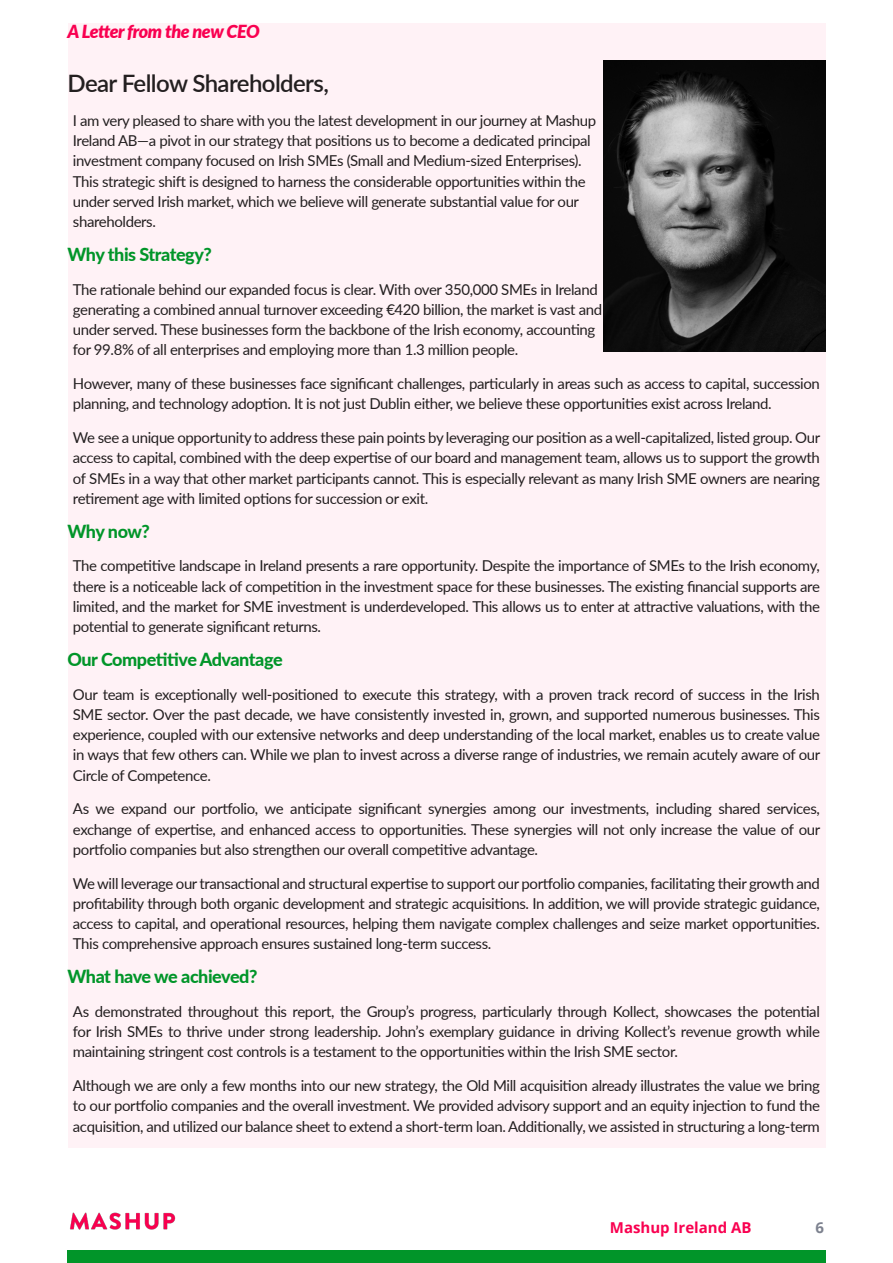
<style>
.page{position:relative;width:893px;height:1263px;background:#fff}
.page>*{position:absolute;margin:0;border:0;box-sizing:border-box;transform-origin:0 0}
.t1{font:600 24px "Lato";letter-spacing:-.025em;color:#231f20}
.t2{font:800 18px "Lato";letter-spacing:-.03em;color:#019529}
.Title_2{font:italic 900 18px "Lato";letter-spacing:-.025em;color:#f90050}
.t3{font:15px/20.2px "Lato";letter-spacing:-.025em;color:#231f20;text-align:justify}
.t4{font:700 15px "Open Sans";color:#f90050}
.t5{font:700 15px "Open Sans";color:#7d828f}
</style>
<div class="page">
<img style="left:70px;top:1212px;width:106px;height:18px">
<div style="left:67px;top:1249px;width:759px;height:14px;background:#019529"></div>
<div style="left:68px;top:24px;width:757px;height:1124px;background:#fff2f6"></div>
<img style="left:603px;top:61px;width:222px;height:291px">
<p class="Title_2" style="left:68px;top:18px;width:194px">A Letter from the new CEO</p>
<p class="t1" style="left:68px;top:66px;width:263px">Dear Fellow Shareholders,</p>
<p class="t3" style="left:73px;top:110px;width:525px;text-align:left">I am very pleased to share with you the latest development in our journey at Mashup Ireland AB—a pivot in our strategy that positions us to become a dedicated principal investment company focused on Irish SMEs (Small and Medium-sized Enterprises).<br>This strategic shift is designed to harness the considerable opportunities within the under served Irish market, which we believe will generate substantial value for our shareholders.</p>
<p class="t2" style="left:68px;top:241px;width:146px">Why this Strategy?</p>
<p class="t3" style="left:73px;top:278px;width:531px;text-align:left">The rationale behind our expanded focus is clear. With over 350,000 SMEs in Ireland generating a combined annual turnover exceeding €420 billion, the market is vast and under served. These businesses form the backbone of the Irish economy, accounting for 99.8% of all enterprises and employing more than 1.3 million people.</p>
<p class="t3" style="left:73px;top:373px;width:748px">However, many of these businesses face significant challenges, particularly in areas such as access to capital, succession planning, and technology adoption. It is not just Dublin either, we believe these opportunities exist across Ireland.</p>
<p class="t3" style="left:73px;top:427px;width:749px">We see a unique opportunity to address these pain points by leveraging our position as a well-capitalized, listed group. Our access to capital, combined with the deep expertise of our board and management team, allows us to support the growth of SMEs in a way that other market participants cannot. This is especially relevant as many Irish SME owners are nearing retirement age with limited options for succession or exit.</p>
<p class="t2" style="left:68px;top:518px;width:84px">Why now?</p>
<p class="t3" style="left:73px;top:555px;width:748px">The competitive landscape in Ireland presents a rare opportunity. Despite the importance of SMEs to the Irish economy, there is a noticeable lack of competition in the investment space for these businesses. The existing financial supports are limited, and the market for SME investment is underdeveloped. This allows us to enter at attractive valuations, with the potential to generate significant returns.</p>
<p class="t2" style="left:68px;top:646px;width:217px">Our Competitive Advantage</p>
<p class="t3" style="left:73px;top:683px;width:749px">Our team is exceptionally well-positioned to execute this strategy, with a proven track record of success in the Irish SME sector. Over the past decade, we have consistently invested in, grown, and supported numerous businesses. This experience, coupled with our extensive networks and deep understanding of the local market, enables us to create value in ways that few others can. While we plan to invest across a diverse range of industries, we remain acutely aware of our Circle of Competence.</p>
<p class="t3" style="left:73px;top:798px;width:749px">As we expand our portfolio, we anticipate significant synergies among our investments, including shared services, exchange of expertise, and enhanced access to opportunities. These synergies will not only increase the value of our portfolio companies but also strengthen our overall competitive advantage.</p>
<p class="t3" style="left:73px;top:872px;width:748px">We will leverage our transactional and structural expertise to support our portfolio companies, facilitating their growth and profitability through both organic development and strategic acquisitions. In addition, we will provide strategic guidance, access to capital, and operational resources, helping them navigate complex challenges and seize market opportunities.<br>This comprehensive approach ensures sustained long-term success.</p>
<p class="t2" style="left:68px;top:963px;width:191px">What have we achieved?</p>
<p class="t3" style="left:73px;top:1001px;width:748px">As demonstrated throughout this report, the Group’s progress, particularly through Kollect, showcases the potential for Irish SMEs to thrive under strong leadership. John’s exemplary guidance in driving Kollect’s revenue growth while maintaining stringent cost controls is a testament to the opportunities within the Irish SME sector.</p>
<p class="t3" style="left:73px;top:1075px;width:749px">Although we are only a few months into our new strategy, the Old Mill acquisition already illustrates the value we bring to our portfolio companies and the overall investment. We provided advisory support and an equity injection to fund the acquisition, and utilized our balance sheet to extend a short-term loan. Additionally, we assisted in structuring a long-term</p>
<p class="t4" style="left:610px;top:1216px;width:143px">Mashup Ireland AB</p>
<p class="t5" style="left:815px;top:1216px;width:10px">6</p>
</div>
